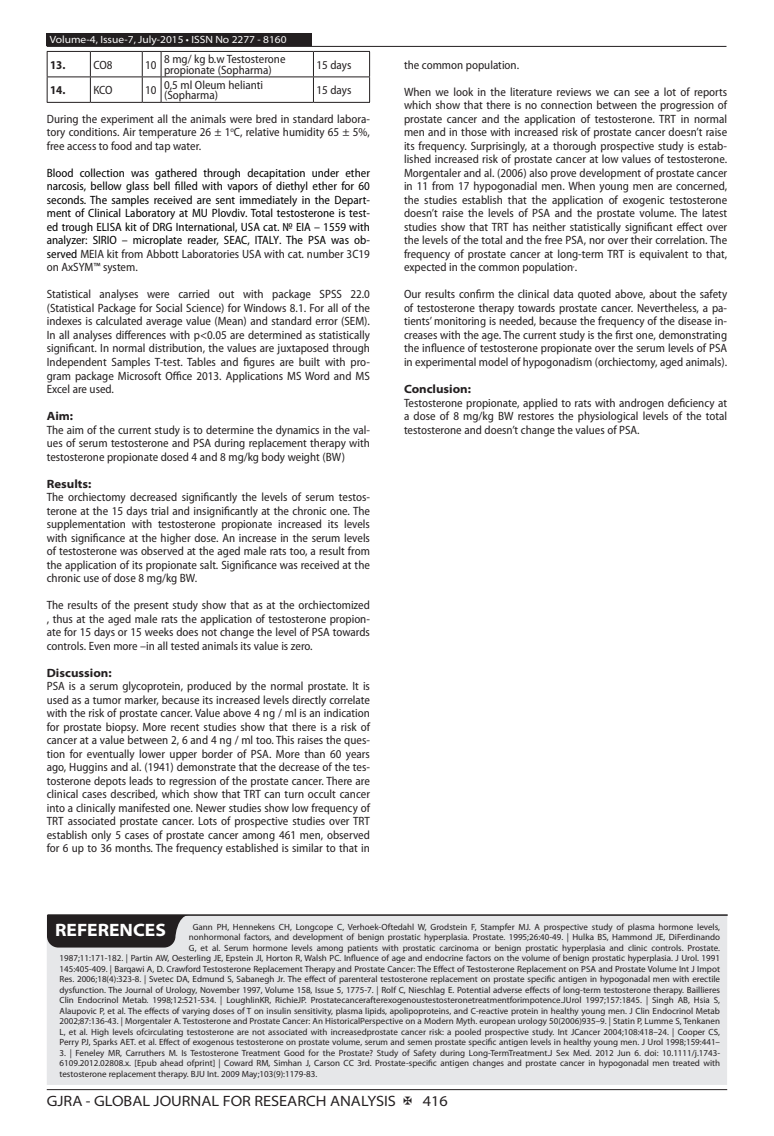
<style>
.page{position:relative;width:774px;height:1136px;background:#fff}
.page>*{position:absolute;margin:0;border:0;box-sizing:border-box;transform-origin:0 0}
.GRA_Bold{font:700 semi-expanded 18px "Myriad Pro";color:#fff}
.t1{font:semi-expanded 15px "Myriad Pro";color:#231f20}
.GRA_Body_Text{font:semi-condensed 12px/13.5px "Myriad Pro";color:#231f20;text-align:justify}
.GRA_Body_Text-2{font:semi-condensed 12px/13.5px "Myriad Pro";color:#000;text-align:justify}
.For_Table{font:semi-condensed 12px/10.5px "Myriad Pro";color:#231f20}
.GRA_Bold-2{font:700 semi-expanded 12px "Myriad Pro";color:#231f20}
.For_Table-2{font:700 semi-condensed 12px "Myriad Pro";color:#231f20}
.t2{font:semi-expanded 10.5px "Myriad Pro";color:#fff}
.GRA_Reference{font:9px/10.5px "Myriad Pro";color:#231f20;text-align:right}
.s1{color:#231f20}
</style>
<div class="page">
<hr style="left:47px;top:1089px;width:680px;height:1px;background:#231f20">
<div style="left:47px;top:33px;width:265px;height:13px;background:#231f20"></div>
<hr style="left:47px;top:46px;width:679px;height:1px;background:#231f20">
<div style="left:47px;top:914px;width:680px;height:170px;background:#e6e7e9"></div>
<hr style="left:48px;top:914px;width:679px;height:1px;background:#231f20">
<svg style="left:47px;top:914px;width:142px;height:33px;background:#353233"></svg>
<hr style="left:47px;top:51px;width:43px;height:1px;background:#231f20">
<hr style="left:90px;top:51px;width:52px;height:1px;background:#231f20">
<hr style="left:161px;top:51px;width:152px;height:1px;background:#231f20">
<hr style="left:313px;top:51px;width:57px;height:1px;background:#231f20">
<hr style="left:47px;top:76px;width:43px;height:1px;background:#231f20">
<hr style="left:90px;top:76px;width:52px;height:1px;background:#231f20">
<svg style="left:90px;top:52px;width:1px;height:50px"></svg>
<hr style="left:161px;top:76px;width:152px;height:1px;background:#231f20">
<hr style="left:313px;top:76px;width:57px;height:1px;background:#231f20">
<svg style="left:313px;top:52px;width:1px;height:50px"></svg>
<svg style="left:47px;top:52px;width:1px;height:50px"></svg>
<svg style="left:369px;top:52px;width:1px;height:50px"></svg>
<hr style="left:47px;top:102px;width:43px;height:1px;background:#231f20">
<hr style="left:90px;top:102px;width:52px;height:1px;background:#231f20">
<svg style="left:142px;top:51px;width:20px;height:52px"></svg>
<hr style="left:161px;top:102px;width:152px;height:1px;background:#231f20">
<hr style="left:313px;top:102px;width:57px;height:1px;background:#231f20">
<p class="t2" style="left:50px;top:34px;width:238px">Volume-4, Issue-7, July-2015 • ISSN No 2277 - 8160</p>
<p class="For_Table-2" style="left:50px;top:58px;width:17px">13.</p>
<p class="For_Table" style="left:93px;top:60px;width:21px">СО8</p>
<p class="For_Table" style="left:145px;top:60px;width:13px">10</p>
<p class="For_Table" style="left:164px;top:54px;width:123px">8 mg/ kg b.w Testosterone propionate (Sopharma)</p>
<p class="For_Table" style="left:316px;top:60px;width:36px">15 days</p>
<p class="For_Table-2" style="left:50px;top:83px;width:17px">14.</p>
<p class="For_Table" style="left:93px;top:85px;width:21px">КСО</p>
<p class="For_Table" style="left:145px;top:85px;width:13px">10</p>
<p class="For_Table" style="left:164px;top:80px;width:101px">0,5 ml Oleum helianti (Sopharma)</p>
<p class="For_Table" style="left:316px;top:85px;width:36px">15 days</p>
<p class="GRA_Body_Text" style="left:47px;top:112px;width:325px">During the experiment all the animals were bred in standard labora&shy;tory conditions. Air temperature 26 ± 1<sup>о</sup>С, relative humidity 65 ± 5%, free access to food and tap water.</p>
<p class="GRA_Body_Text-2" style="left:47px;top:166px;width:325px">Blood collection was gathered through decapitation under ether narcosis, bellow glass bell filled with vapors of diethyl ether for 60 seconds. The samples received are sent immediately in the Depart&shy;ment of Clinical Laboratory at MU Plovdiv. Total testosterone is test&shy;ed trough ELISA kit of DRG International, USA cat. № EIA – 1559 with analyzer: SIRIO – microplate reader, SEAC, ITALY. The PSA was ob&shy;served <span class="s1">MEIA kit from Abbott Laboratories USA with cat. number 3C19 on AxSYM™ system.</span></p>
<p class="GRA_Body_Text" style="left:47px;top:288px;width:325px">Statistical analyses were carried out with package SPSS 22.0 (Statistical Package for Social Science) for Windows 8.1. For all of the indexes is calculated average value (Mean) and standard error (SEM).<br>In all analyses differences with р&lt;0.05 are determined as statistically significant. In normal distribution, the values are juxtaposed through Independent Samples T-test. Tables and figures are built with pro&shy;gram package Microsoft Office 2013. Applications MS Word and MS Excel are used.</p>
<p class="GRA_Bold-2" style="left:47px;top:409px;width:28px">Aim:</p>
<p class="GRA_Body_Text" style="left:47px;top:423px;width:325px">The aim of the current study is to determine the dynamics in the val&shy;ues of serum testosterone and PSA during replacement therapy with testosterone propionate dosed 4 and 8 mg/kg body weight (BW)</p>
<p class="GRA_Bold-2" style="left:47px;top:476px;width:46px">Results:</p>
<p class="GRA_Body_Text" style="left:47px;top:490px;width:325px">The orchiectomy decreased significantly the levels of serum testos&shy;terone at the 15 days trial and insignificantly at the chronic one. The supplementation with testosterone propionate increased its levels with significance at the higher dose. An increase in the serum levels of testosterone was observed at the aged male rats too, a result from the application of its propionate salt. Significance was received at the chronic use of dose 8 mg/kg BW.</p>
<p class="GRA_Body_Text" style="left:47px;top:598px;width:325px">The results of the present study show that as at the orchiectomized , thus at the aged male rats the application of testosterone propion&shy;ate for 15 days or 15 weeks does not change the level of PSA towards controls. Even more –in all tested animals its value is zero.</p>
<p class="GRA_Bold-2" style="left:47px;top:665px;width:66px">Discussion:</p>
<p class="GRA_Body_Text" style="left:47px;top:679px;width:325px">PSA is a serum glycoprotein, produced by the normal prostate. It is used as a tumor marker, because its increased levels directly correlate with the risk of prostate cancer. Value above 4 ng / ml is an indication for prostate biopsy. More recent studies show that there is a risk of cancer at a value between 2, 6 and 4 ng / ml too. This raises the ques&shy;tion for eventually lower upper border of PSA. More than 60 years ago, Huggins and al. (1941) demonstrate that the decrease of the tes&shy;tosterone depots leads to regression of the prostate cancer. There are clinical cases described, which show that TRT can turn occult cancer into a clinically manifested one. Newer studies show low frequency of TRT associated prostate cancer. Lots of prospective studies over TRT establish only 5 cases of prostate cancer among 461 men, observed for 6 up to 36 months. The frequency established is similar to that in</p>
<p class="GRA_Body_Text" style="left:404px;top:58px;width:117px">the common population.</p>
<p class="GRA_Body_Text" style="left:404px;top:85px;width:325px">When we look in the literature reviews we can see a lot of reports which show that there is no connection between the progression of prostate cancer and the application of testosterone. TRT in normal men and in those with increased risk of prostate cancer doesn’t raise its frequency. Surprisingly, at a thorough prospective study is estab&shy;lished increased risk of prostate cancer at low values of testosterone.<br>Morgentaler and al. (2006) also prove development of prostate cancer in 11 from 17 hypogonadial men. When young men are concerned, the studies establish that the application of exogenic testosterone doesn’t raise the levels of PSA and the prostate volume. The latest studies show that TRT has neither statistically significant effect over the levels of the total and the free PSA, nor over their correlation. The frequency of prostate cancer at long-term TRT is equivalent to that, expected in the common population<sup>,</sup>.</p>
<p class="GRA_Body_Text" style="left:404px;top:288px;width:325px">Our results confirm the clinical data quoted above, about the safety of testosterone therapy towards prostate cancer. Nevertheless, a pa&shy;tients’ monitoring is needed, because the frequency of the disease in&shy;creases with the age. The current study is the first one, demonstrating the influence of testosterone propionate over the serum levels of PSA in experimental model of hypogonadism (orchiectomy, aged animals).</p>
<p class="GRA_Bold-2" style="left:404px;top:382px;width:69px">Conclusion:</p>
<p class="GRA_Body_Text" style="left:404px;top:396px;width:325px">Testosterone propionate, applied to rats with androgen deficiency at a dose of 8 mg/kg BW restores the physiological levels of the total testosterone and doesn’t change the values of PSA.</p>
<p class="GRA_Reference" style="left:60px;top:921px;width:662px">Gann PH, Hennekens CH, Longcope C, Verhoek-Oftedahl W, Grodstein F, Stampfer MJ. A prospective study of plasma hormone levels,<br>nonhormonal factors, and development of benign prostatic hyperplasia. Prostate. 1995;26:40-49. | Hulka BS, Hammond JE, DiFerdinando<br>G, et al. Serum hormone levels among patients with prostatic carcinoma or benign prostatic hyperplasia and clinic controls. Prostate.<br>1987;11:171-182. | Partin AW, Oesterling JE, Epstein JI, Horton R, Walsh PC. Influence of age and endocrine factors on the volume of benign prostatic hyperplasia. J Urol. 1991<br>145:405-409. | Barqawi A, D. Crawford Testosterone Replacement Therapy and Prostate Cancer: The Effect of Testosterone Replacement on PSA and Prostate Volume Int J Impot Res. 2006;18(4):323-8. | Svetec DA, Edmund S, Sabanegh Jr. Тhe effect of parenteral testosterone replacement on prostate specific antigen in hypogonadal men with erectile dysfunction. The Journal of Urology, November 1997, Volume 158, Issue 5, 1775-7. | Rolf C, Nieschlag E. Potential adverse effects of long-term testosterone therapy. Baillieres Clin Endocrinol Metab. 1998;12:521-534. | LoughlinKR, RichieJP. Prostatecancerafterexogenoustestosteronetreatmentforimpotence.JUrol 1997;157:1845. | Singh AB, Hsia S, Alaupovic P, et al. The effects of varying doses of T on insulin sensitivity, plasma lipids, apolipoproteins, and C-reactive protein in healthy young men. J Clin Endocrinol Metab 2002;87:136-43. | Morgentaler А. Testosterone and Prostate Cancer: An HistoricalPerspective on a Modern Myth. european urology 50(2006)935–9. | Statin P, Lumme S, Tenkanen L, et al. High levels ofcirculating testosterone are not associated with increasedprostate cancer risk: a pooled prospective study. Int JCancer 2004;108:418–24. | Cooper CS, Perry PJ, Sparks AET. et al. Effect of exogenous testosterone on prostate volume, serum and semen prostate specific antigen levels in healthy young men. J Urol 1998;159:441–</p>
<p class="GRA_Reference" style="left:60px;top:1047px;width:662px;text-align:justify">3. | Feneley MR, Carruthers M. Is Testosterone Treatment Good for the Prostate? Study of Safety during Long-TermTreatment.J Sex Med. 2012 Jun 6. doi: 10.1111/j.1743- 6109.2012.02808.x. [Epub ahead ofprint] | Coward RM, Simhan J, Carson CC 3rd. Prostate-specific antigen changes and prostate cancer in hypogonadal men treated with testosterone replacement therapy. BJU Int. 2009 May;103(9):1179-83.</p>
<p class="GRA_Bold" style="left:55px;top:920px;width:112px">REFERENCES</p>
<p class="t1" style="left:47px;top:1092px;width:351px">GJRA - GLOBAL JOURNAL FOR RESEARCH ANALYSIS</p>
<p class="t1" style="left:423px;top:1092px;width:27px">416</p>
</div>
